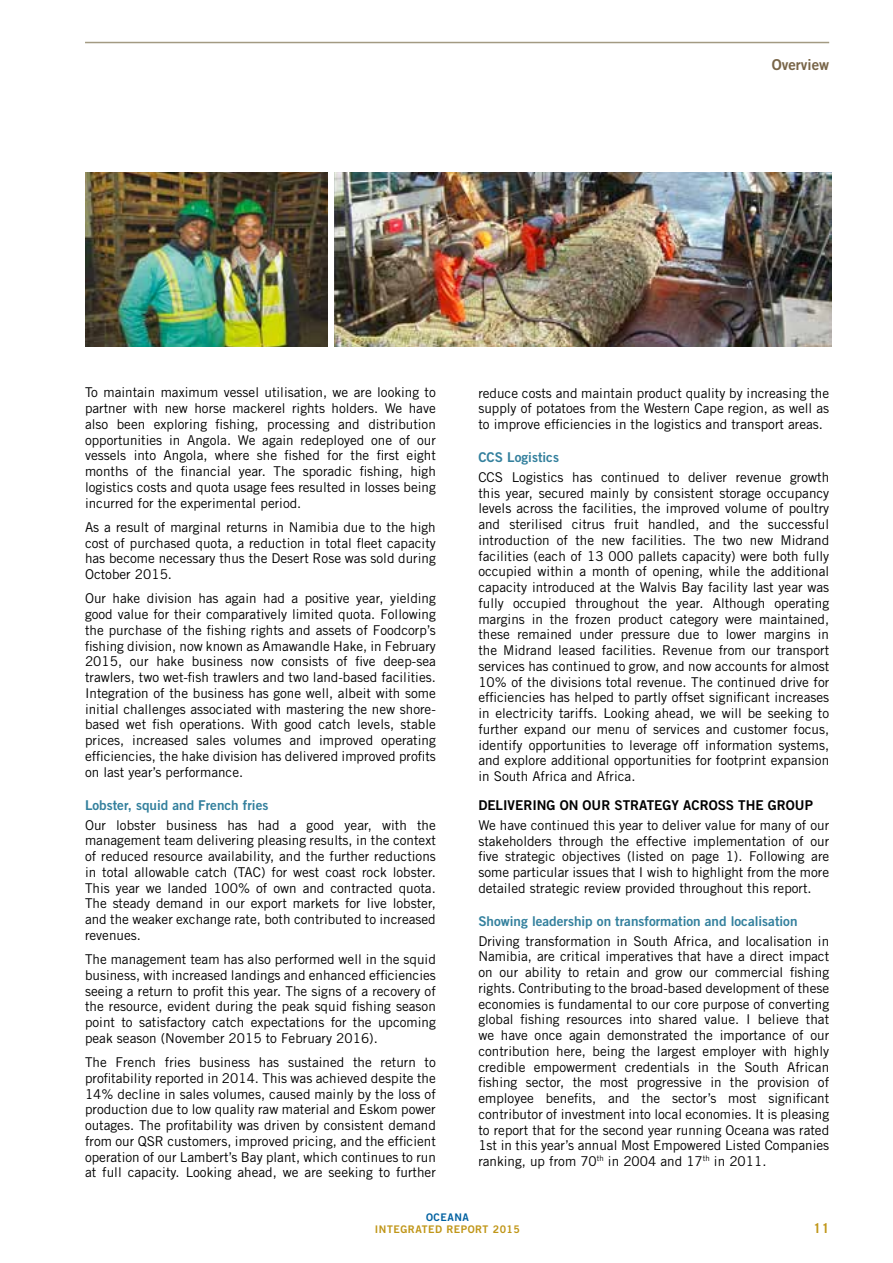
<style>
.page{position:relative;width:893px;height:1263px;background:#fff}
.page>*{position:absolute;margin:0;border:0;box-sizing:border-box;transform-origin:0 0}
.t1{font:15px "Trade Gothic LT Std Bd 2";color:#786548}
.t2{font:13.5px/15.8px "Trade Gothic LT Std";color:#000;text-align:justify}
.t3{font:13.5px "Trade Gothic LT Std Bd 2";color:#33809d}
.t4{font:13.5px "Trade Gothic LT Std Bd 2";color:#000}
.t5{font:700 13.5px "Trade Gothic LT Std";color:#c09618}
.t6{font:10.5px "Trade Gothic LT Std Bd 2";letter-spacing:.05em;color:#c09618}
.t7{font:10.5px "Trade Gothic LT Std Bd 2";letter-spacing:.05em;color:#0061a1}
</style>
<div class="page">
<img style="left:85px;top:172px;width:242px;height:175px">
<img style="left:335px;top:172px;width:496px;height:175px">
<hr style="left:85px;top:42px;width:744px;height:1px;background:#a39a82">
<p class="t1" style="left:772px;top:56px;width:59px">Overview</p>
<p class="t2" style="left:85px;top:384px;width:352px">To maintain maximum vessel utilisation, we are looking to partner with new horse mackerel rights holders. We have also been exploring fishing, processing and distribution opportunities in Angola. We again redeployed one of our vessels into Angola, where she fished for the first eight months of the financial year. The sporadic fishing, high logistics costs and quota usage fees resulted in losses being incurred for the experimental period.</p>
<p class="t2" style="left:85px;top:519px;width:352px">As a result of marginal returns in Namibia due to the high cost of purchased quota, a reduction in total fleet capacity has become necessary thus the Desert Rose was sold during October 2015.</p>
<p class="t2" style="left:85px;top:591px;width:352px">Our hake division has again had a positive year, yielding good value for their comparatively limited quota. Following the purchase of the fishing rights and assets of Foodcorp’s fishing division, now known as Amawandle Hake, in February 2015, our hake business now consists of five deep-sea trawlers, two wet-fish trawlers and two land-based facilities.<br>Integration of the business has gone well, albeit with some initial challenges associated with mastering the new shore&shy;based wet fish operations. With good catch levels, stable prices, increased sales volumes and improved operating efficiencies, the hake division has delivered improved profits on last year’s performance.</p>
<p class="t3" style="left:85px;top:796px;width:185px">Lobster, squid and French fries</p>
<p class="t2" style="left:85px;top:817px;width:352px">Our lobster business has had a good year, with the management team delivering pleasing results, in the context of reduced resource availability, and the further reductions in total allowable catch (TAC) for west coast rock lobster.<br>This year we landed 100% of own and contracted quota.<br>The steady demand in our export markets for live lobster, and the weaker exchange rate, both contributed to increased revenues.</p>
<p class="t2" style="left:85px;top:951px;width:352px">The management team has also performed well in the squid business, with increased landings and enhanced efficiencies seeing a return to profit this year. The signs of a recovery of the resource, evident during the peak squid fishing season point to satisfactory catch expectations for the upcoming peak season (November 2015 to February 2016).</p>
<p class="t2" style="left:85px;top:1054px;width:352px">The French fries business has sustained the return to profitability reported in 2014. This was achieved despite the 14% decline in sales volumes, caused mainly by the loss of production due to low quality raw material and Eskom power outages. The profitability was driven by consistent demand from our QSR customers, improved pricing, and the efficient operation of our Lambert’s Bay plant, which continues to run at full capacity. Looking ahead, we are seeking to further</p>
<p class="t2" style="left:478px;top:385px;width:352px">reduce costs and maintain product quality by increasing the supply of potatoes from the Western Cape region, as well as to improve efficiencies in the logistics and transport areas.</p>
<p class="t3" style="left:478px;top:449px;width:82px">CCS Logistics</p>
<p class="t2" style="left:478px;top:469px;width:352px">CCS Logistics has continued to deliver revenue growth this year, secured mainly by consistent storage occupancy levels across the facilities, the improved volume of poultry and sterilised citrus fruit handled, and the successful introduction of the new facilities. The two new Midrand facilities (each of 13 000 pallets capacity) were both fully occupied within a month of opening, while the additional capacity introduced at the Walvis Bay facility last year was fully occupied throughout the year. Although operating margins in the frozen product category were maintained, these remained under pressure due to lower margins in the Midrand leased facilities. Revenue from our transport services has continued to grow, and now accounts for almost 10% of the divisions total revenue. The continued drive for efficiencies has helped to partly offset significant increases in electricity tariffs. Looking ahead, we will be seeking to further expand our menu of services and customer focus, identify opportunities to leverage off information systems, and explore additional opportunities for footprint expansion in South Africa and Africa.</p>
<p class="t4" style="left:478px;top:796px;width:336px">DELIVERING ON OUR STRATEGY ACROSS THE GROUP</p>
<p class="t2" style="left:478px;top:817px;width:352px">We have continued this year to deliver value for many of our stakeholders through the effective implementation of our five strategic objectives (listed on page 1). Following are some particular issues that I wish to highlight from the more detailed strategic review provided throughout this report.</p>
<p class="t3" style="left:478px;top:912px;width:321px">Showing leadership on transformation and localisation</p>
<p class="t2" style="left:478px;top:933px;width:352px">Driving transformation in South Africa, and localisation in Namibia, are critical imperatives that have a direct impact on our ability to retain and grow our commercial fishing rights. Contributing to the broad-based development of these economies is fundamental to our core purpose of converting global fishing resources into shared value. I believe that we have once again demonstrated the importance of our contribution here, being the largest employer with highly credible empowerment credentials in the South African fishing sector, the most progressive in the provision of employee benefits, and the sector’s most significant contributor of investment into local economies. It is pleasing to report that for the second year running Oceana was rated 1st in this year’s annual Most Empowered Listed Companies ranking, up from 70<sup>th</sup> in 2004 and 17<sup>th</sup> in 2011.</p>
<p class="t7" style="left:426px;top:1211px;width:44px">oceana</p>
<p class="t6" style="left:375px;top:1223px;width:147px">integrated report 2015</p>
<p class="t5" style="left:813px;top:1220px;width:17px">11</p>
</div>
